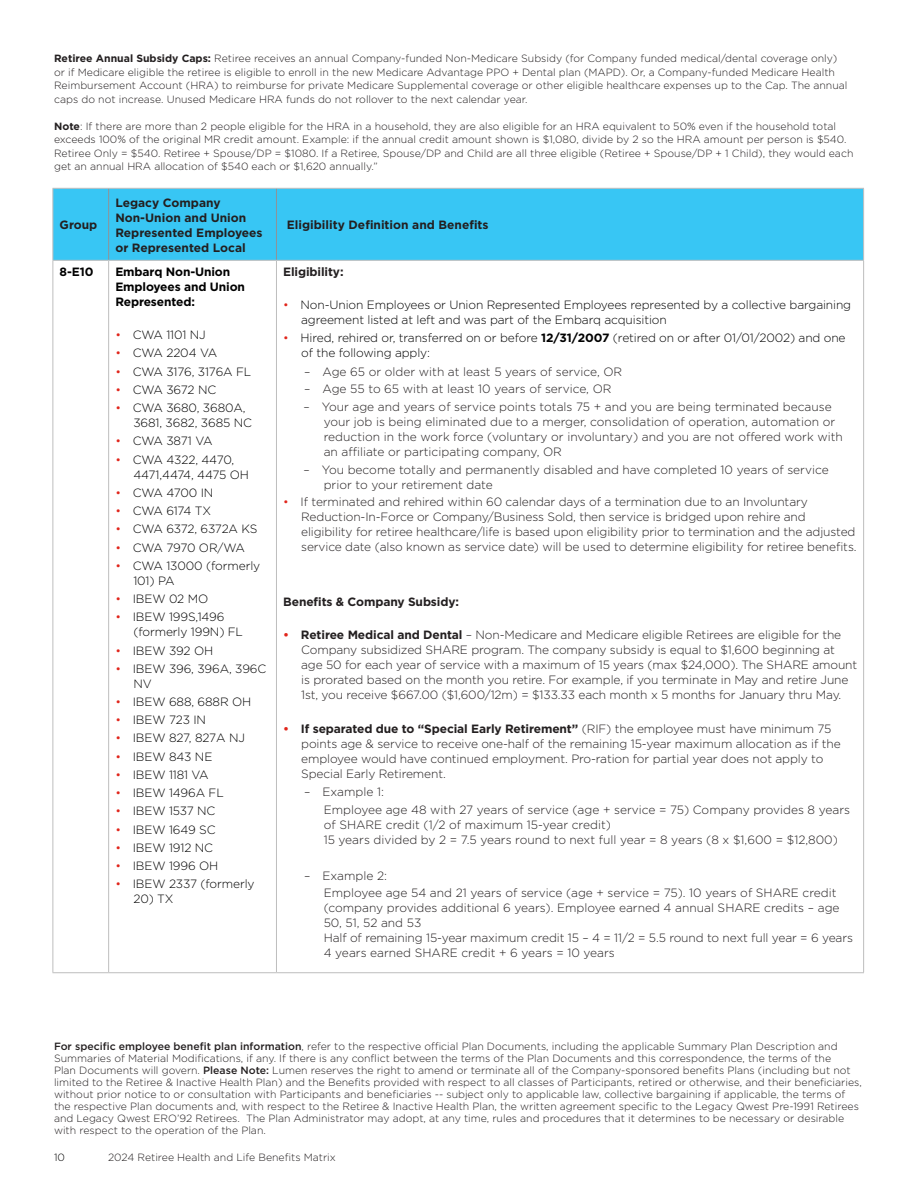
<style>
.page{position:relative;width:918px;height:1188px;background:#fff}
.page>*{position:absolute;margin:0;border:0;box-sizing:border-box;transform-origin:0 0}
.t1{font:300 12px/15px "Gotham";letter-spacing:-.01em;color:#231f20}
.t2{font:300 12px/15px "Gotham";letter-spacing:-.01em;color:#000}
.t3{font:700 12px/15px "Gotham";color:#231f20}
.t4{font:700 12px/15px "Gotham";letter-spacing:-.01em;color:#000}
.t5{font:300 12px "Gotham";letter-spacing:-.03em;color:#000}
.t6{font:300 10.5px/12px "Gotham";color:#231f20}
.t7{font:300 10.5px "Gotham";color:#000}
.s1{font-weight:700}
.s2{color:#e1251b}
.s3{font-weight:700;color:#e1251b}
.s4{font-weight:500}
</style>
<div class="page">
<div style="left:53px;top:189px;width:810px;height:71px;background:#38c6f4"></div>
<hr style="left:52px;top:261px;width:1px;height:711px;background:#bebebe">
<hr style="left:108px;top:261px;width:1px;height:711px;background:#bebebe">
<hr style="left:276px;top:261px;width:1px;height:711px;background:#bebebe">
<hr style="left:863px;top:261px;width:1px;height:711px;background:#bebebe">
<hr style="left:52px;top:972px;width:57px;height:1px;background:#bebebe">
<hr style="left:109px;top:972px;width:167px;height:1px;background:#bebebe">
<hr style="left:276px;top:972px;width:588px;height:1px;background:#bebebe">
<hr style="left:108px;top:189px;width:1px;height:71px;background:#8e9399">
<hr style="left:276px;top:189px;width:1px;height:71px;background:#8e9399">
<hr style="left:52px;top:188px;width:57px;height:1px;background:#bebebe">
<hr style="left:52px;top:189px;width:1px;height:71px;background:#bebebe">
<hr style="left:109px;top:188px;width:167px;height:1px;background:#bebebe">
<hr style="left:276px;top:188px;width:588px;height:1px;background:#bebebe">
<hr style="left:863px;top:189px;width:1px;height:71px;background:#bebebe">
<hr style="left:52px;top:260px;width:57px;height:1px;background:#bebebe">
<hr style="left:109px;top:260px;width:167px;height:1px;background:#bebebe">
<hr style="left:276px;top:260px;width:588px;height:1px;background:#bebebe">
<p class="t6" style="left:54px;top:52px;width:795px;line-height:13.5px"><span class="s1">Retiree Annual Subsidy Caps:</span> Retiree receives an annual Company-funded Non-Medicare Subsidy (for Company funded medical/dental coverage only) or if Medicare eligible the retiree is eligible to enroll in the new Medicare Advantage PPO + Dental plan (MAPD). Or, a Company-funded Medicare Health Reimbursement Account (HRA) to reimburse for private Medicare Supplemental coverage or other eligible healthcare expenses up to the Cap. The annual caps do not increase. Unused Medicare HRA funds do not rollover to the next calendar year.</p>
<p class="t6" style="left:54px;top:119px;width:801px;line-height:13.5px"><span class="s1">Note</span>: If there are more than 2 people eligible for the HRA in a household, they are also eligible for an HRA equivalent to 50% even if the household total exceeds 100% of the original MR credit amount. Example: if the annual credit amount shown is $1,080, divide by 2 so the HRA amount per person is $540.<br>Retiree Only = $540. Retiree + Spouse/DP = $1080. If a Retiree, Spouse/DP and Child are all three eligible (Retiree + Spouse/DP + 1 Child), they would each get an annual HRA allocation of $540 each or $1,620 annually.”</p>
<p class="t3" style="left:60px;top:217px;width:39px">Group</p>
<p class="t3" style="left:115px;top:195px;width:149px">Legacy Company<br>Non-Union and Union<br>Represented Employees or Represented Local</p>
<p class="t4" style="left:60px;top:264px;width:35px">8-E10</p>
<p class="t4" style="left:115px;top:264px;width:131px">Embarq Non-Union<br>Employees and Union<br>Represented:</p>
<p class="t2" style="left:115px;top:327px;width:92px"><span class="s2">•</span> CWA 1101 NJ</p>
<p class="t2" style="left:115px;top:345px;width:103px"><span class="s2">•</span> CWA 2204 VA</p>
<p class="t2" style="left:115px;top:364px;width:137px"><span class="s2">•</span> CWA 3176, 3176A FL</p>
<p class="t2" style="left:115px;top:382px;width:102px"><span class="s2">•</span> CWA 3672 NC</p>
<p class="t2" style="left:133px;top:400px;width:120px;text-indent:-18px"><span class="s2">•</span> CWA 3680, 3680A,<br>3681, 3682, 3685 NC</p>
<p class="t2" style="left:115px;top:433px;width:99px"><span class="s2">•</span> CWA 3871 VA</p>
<p class="t2" style="left:133px;top:452px;width:117px;text-indent:-18px"><span class="s2">•</span> CWA 4322, 4470,<br>4471,4474, 4475 OH</p>
<p class="t2" style="left:115px;top:485px;width:99px"><span class="s2">•</span> CWA 4700 IN</p>
<p class="t2" style="left:115px;top:503px;width:97px"><span class="s2">•</span> CWA 6174 TX</p>
<p class="t2" style="left:115px;top:521px;width:144px"><span class="s2">•</span> CWA 6372, 6372A KS</p>
<p class="t5" style="left:115px;top:540px;width:131px"><span class="s2">•</span> CWA 7970 OR/WA</p>
<p class="t2" style="left:133px;top:558px;width:128px;text-indent:-18px"><span class="s2">•</span> CWA 13000 (formerly<br>101) PA</p>
<p class="t2" style="left:115px;top:591px;width:94px"><span class="s2">•</span> IBEW 02 MO</p>
<p class="t2" style="left:133px;top:609px;width:111px;text-indent:-18px"><span class="s2">•</span> IBEW 199S,1496 (formerly 199N) FL</p>
<p class="t2" style="left:115px;top:642px;width:99px"><span class="s2">•</span> IBEW 392 OH</p>
<p class="t2" style="left:133px;top:661px;width:134px;text-indent:-18px"><span class="s2">•</span> IBEW 396, 396A, 396C<br>NV</p>
<p class="t2" style="left:115px;top:694px;width:137px"><span class="s2">•</span> IBEW 688, 688R OH</p>
<p class="t2" style="left:115px;top:712px;width:92px"><span class="s2">•</span> IBEW 723 IN</p>
<p class="t2" style="left:115px;top:730px;width:131px"><span class="s2">•</span> IBEW 827, 827A NJ</p>
<p class="t2" style="left:115px;top:749px;width:98px"><span class="s2">•</span> IBEW 843 NE</p>
<p class="t2" style="left:115px;top:767px;width:95px"><span class="s2">•</span> IBEW 1181 VA</p>
<p class="t2" style="left:115px;top:785px;width:110px"><span class="s2">•</span> IBEW 1496A FL</p>
<p class="t2" style="left:115px;top:803px;width:102px"><span class="s2">•</span> IBEW 1537 NC</p>
<p class="t2" style="left:115px;top:822px;width:102px"><span class="s2">•</span> IBEW 1649 SC</p>
<p class="t2" style="left:115px;top:840px;width:99px"><span class="s2">•</span> IBEW 1912 NC</p>
<p class="t2" style="left:115px;top:858px;width:104px"><span class="s2">•</span> IBEW 1996 OH</p>
<p class="t2" style="left:115px;top:876px;width:141px"><span class="s2">•</span> IBEW 2337 (formerly</p>
<p class="t2" style="left:133px;top:891px;width:42px">20) TX</p>
<p class="t3" style="left:287px;top:217px;width:203px">Eligibility Definition and Benefits</p>
<p class="t3" style="left:283px;top:264px;width:62px">Eligibility:</p>
<p class="t2" style="left:301px;top:297px;width:552px;text-indent:-18px"><span class="s2">•</span> Non-Union Employees or Union Represented Employees represented by a collective bargaining agreement listed at left and was part of the Embarq acquisition</p>
<p class="t2" style="left:301px;top:330px;width:546px;text-indent:-18px"><span class="s2">•</span> Hired, rehired or, transferred on or before <span class="s1">12/31/2007</span> (retired on or after 01/01/2002) and one of the following apply:</p>
<p class="t1" style="left:304px;top:364px;width:320px">– Age 65 or older with at least 5 years of service, OR</p>
<p class="t1" style="left:304px;top:381px;width:309px">– Age 55 to 65 with at least 10 years of service, OR</p>
<p class="t1" style="left:324px;top:399px;width:521px;text-indent:-20px">– Your age and years of service points totals 75 + and you are being terminated because your job is being eliminated due to a merger, consolidation of operation, automation or reduction in the work force (voluntary or involuntary) and you are not offered work with an affiliate or participating company, OR</p>
<p class="t1" style="left:324px;top:462px;width:507px;text-indent:-20px">– You become totally and permanently disabled and have completed 10 years of service prior to your retirement date</p>
<p class="t1" style="left:301px;top:494px;width:557px;text-indent:-18px"><span class="s2">•</span> If terminated and rehired within 60 calendar days of a termination due to an Involuntary Reduction-In-Force or Company/Business Sold, then service is bridged upon rehire and eligibility for retiree healthcare/life is based upon eligibility prior to termination and the adjusted service date (also known as service date) will be used to determine eligibility for retiree benefits.</p>
<p class="t3" style="left:283px;top:594px;width:177px">Benefits &amp; Company Subsidy:</p>
<p class="t1" style="left:301px;top:627px;width:558px;text-indent:-18px"><span class="s3">•</span> <span class="s1">Retiree Medical and Dental</span> – Non-Medicare and Medicare eligible Retirees are eligible for the Company subsidized SHARE program. The company subsidy is equal to $1,600 beginning at age 50 for each year of service with a maximum of 15 years (max $24,000). The SHARE amount is prorated based on the month you retire. For example, if you terminate in May and retire June 1st, you receive $667.00 ($1,600/12m) = $133.33 each month x 5 months for January thru May.</p>
<p class="t1" style="left:301px;top:721px;width:541px;text-indent:-18px"><span class="s3">•</span> <span class="s1">If separated due to “Special Early Retirement”</span> (RIF) the employee must have minimum 75 points age &amp; service to receive one-half of the remaining 15-year maximum allocation as if the employee would have continued employment. Pro-ration for partial year does not apply to Special Early Retirement.</p>
<p class="t1" style="left:324px;top:782px;width:528px;line-height:17.7px;text-indent:-20px">– Example 1:<br>Employee age 48 with 27 years of service (age + service = 75) Company provides 8 years</p>
<p class="t1" style="left:324px;top:817px;width:516px">of SHARE credit (1/2 of maximum 15-year credit)<br>15 years divided by 2 = 7.5 years round to next full year = 8 years (8 x $1,600 = $12,800)</p>
<p class="t1" style="left:324px;top:866px;width:514px;line-height:17.7px;text-indent:-20px">– Example 2:<br>Employee age 54 and 21 years of service (age + service = 75). 10 years of SHARE credit</p>
<p class="t1" style="left:324px;top:900px;width:531px">(company provides additional 6 years). Employee earned 4 annual SHARE credits – age 50, 51, 52 and 53<br>Half of remaining 15-year maximum credit 15 – 4 = 11/2 = 5.5 round to next full year = 6 years 4 years earned SHARE credit + 6 years = 10 years</p>
<p class="t6" style="left:54px;top:1040px;width:809px"><span class="s4">For specific employee benefit plan information</span>, refer to the respective official Plan Documents, including the applicable Summary Plan Description and Summaries of Material Modifications, if any. If there is any conflict between the terms of the Plan Documents and this correspondence, the terms of the<br>Plan Documents will govern. <span class="s4">Please Note:</span> Lumen reserves the right to amend or terminate all of the Company-sponsored benefits Plans (including but not limited to the Retiree &amp; Inactive Health Plan) and the Benefits provided with respect to all classes of Participants, retired or otherwise, and their beneficiaries, without prior notice to or consultation with Participants and beneficiaries -- subject only to applicable law, collective bargaining if applicable, the terms of the respective Plan documents and, with respect to the Retiree &amp; Inactive Health Plan, the written agreement specific to the Legacy Qwest Pre-1991 Retirees and Legacy Qwest ERO’92 Retirees. The Plan Administrator may adopt, at any time, rules and procedures that it determines to be necessary or desirable with respect to the operation of the Plan.</p>
<p class="t7" style="left:54px;top:1151px;width:12px">10</p>
<p class="t6" style="left:108px;top:1151px;width:229px">2024 Retiree Health and Life Benefits Matrix</p>
</div>
